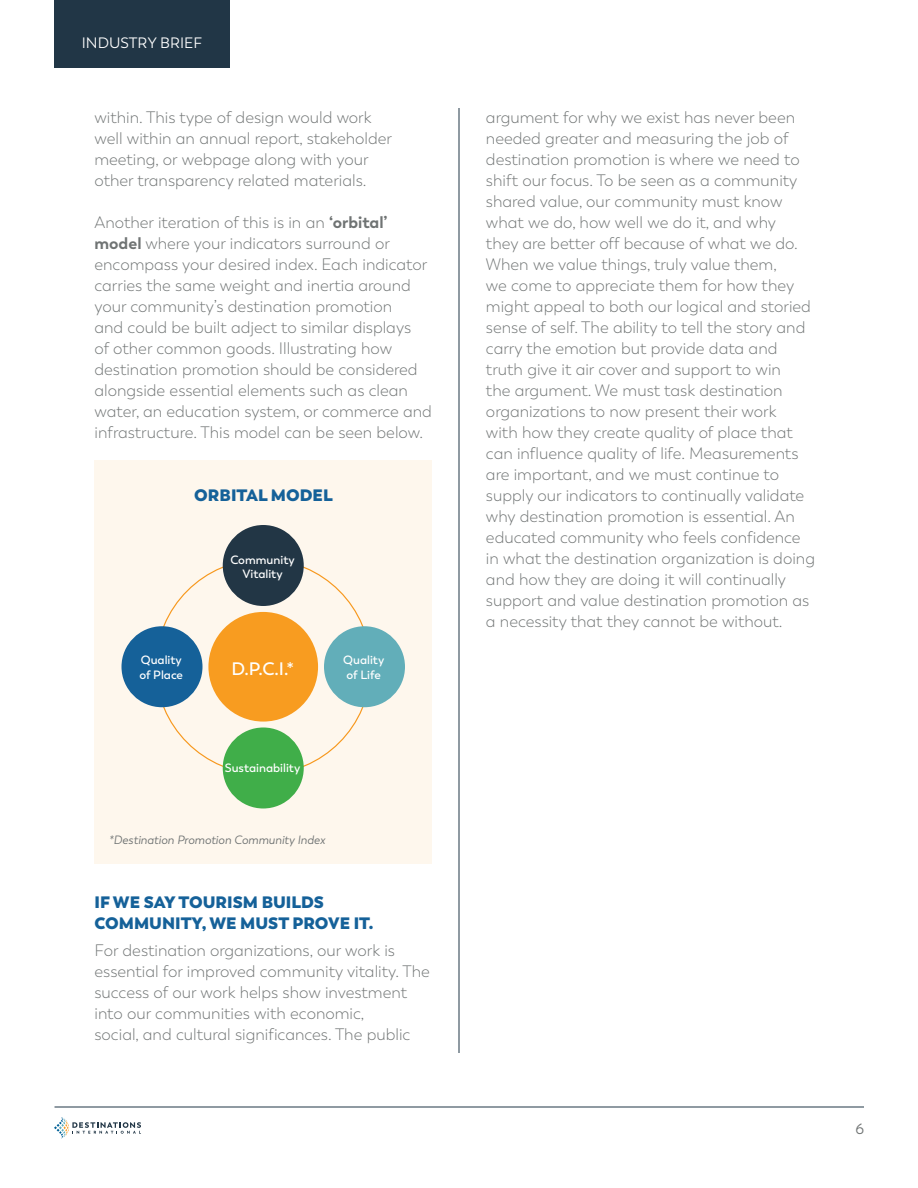
<style>
.page{position:relative;width:918px;height:1188px;background:#fff}
.page>*{position:absolute;margin:0;border:0;box-sizing:border-box;transform-origin:0 0}
.t1{font:600 18px "Trenda";color:#fff}
.t2{font:300 16.5px/21px "Trenda";color:#6f7373}
.t3{font:800 16.5px/21px "Trenda";color:#156199}
.t4{font:15px "Trenda";color:#fff}
.t5{font:15px "Trenda";color:#6f7373}
.t6{font:600 12px/14.4px "Trenda";color:#fff}
.t7{font:italic 12px "Trenda";color:#6f7373}
.s1{font-weight:700}
</style>
<div class="page">
<div style="left:54px;top:0;width:176px;height:68px;background:#213646"></div>
<hr style="left:55px;top:1107px;width:809px;height:1px;background:#213646">
<svg style="left:54px;top:1117px;width:87px;height:21px"></svg>
<hr style="left:459px;top:108px;width:1px;height:945px;background:#213646">
<div style="left:94px;top:460px;width:338px;height:404px;background:#fef7ed"></div>
<div style="left:208px;top:612px;width:110px;height:110px;background:#f89c20;border-radius:50%"></div>
<div style="left:324px;top:626px;width:81px;height:81px;background:#62aeb9;border-radius:50%"></div>
<div style="left:122px;top:626px;width:80px;height:81px;background:#156199;border-radius:50%"></div>
<div style="left:223px;top:525px;width:81px;height:81px;background:#223645;border-radius:50%"></div>
<div style="left:223px;top:728px;width:81px;height:80px;background:#40ae49;border-radius:50%"></div>
<p class="t4" style="left:82px;top:34px;width:122px">INDUSTRY BRIEF</p>
<p class="t2" style="left:94px;top:107px;width:299px">within. This type of design would work well within an annual report, stakeholder meeting, or webpage along with your other transparency related materials.</p>
<p class="t2" style="left:94px;top:212px;width:339px">Another iteration of this is in an <span class="s1">‘orbital’ model</span> where your indicators surround or encompass your desired index. Each indicator carries the same weight and inertia around your community’s destination promotion<br>and could be built adject to similar displays<br>of other common goods. Illustrating how destination promotion should be considered alongside essential elements such as clean water, an education system, or commerce and infrastructure. This model can be seen below.</p>
<p class="t3" style="left:194px;top:485px;width:140px">ORBITAL MODEL</p>
<p class="t6" style="left:139px;top:653px;width:45px">Quality of Place</p>
<p class="t6" style="left:230px;top:553px;width:66px;text-align:center">Community<br>Vitality</p>
<p class="t1" style="left:232px;top:658px;width:64px">D.P.C.I.*</p>
<p class="t6" style="left:343px;top:653px;width:42px">Quality of Life</p>
<p class="t6" style="left:225px;top:761px;width:77px">Sustainability</p>
<p class="t7" style="left:109px;top:833px;width:218px">*Destination Promotion Community Index</p>
<p class="t3" style="left:94px;top:891px;width:280px">IF WE SAY TOURISM BUILDS<br>COMMUNITY, WE MUST PROVE IT.</p>
<p class="t2" style="left:94px;top:940px;width:337px">For destination organizations, our work is essential for improved community vitality. The success of our work helps show investment into our communities with economic,<br>social, and cultural significances. The public</p>
<p class="t2" style="left:486px;top:107px;width:331px">argument for why we exist has never been needed greater and measuring the job of destination promotion is where we need to shift our focus. To be seen as a community shared value, our community must know what we do, how well we do it, and why<br>they are better off because of what we do.<br>When we value things, truly value them,<br>we come to appreciate them for how they might appeal to both our logical and storied sense of self. The ability to tell the story and carry the emotion but provide data and truth give it air cover and support to win<br>the argument. We must task destination organizations to now present their work<br>with how they create quality of place that can influence quality of life. Measurements are important, and we must continue to supply our indicators to continually validate why destination promotion is essential. An educated community who feels confidence in what the destination organization is doing and how they are doing it will continually support and value destination promotion as a necessity that they cannot be without.</p>
<p class="t5" style="left:855px;top:1120px;width:10px">6</p>
</div>
